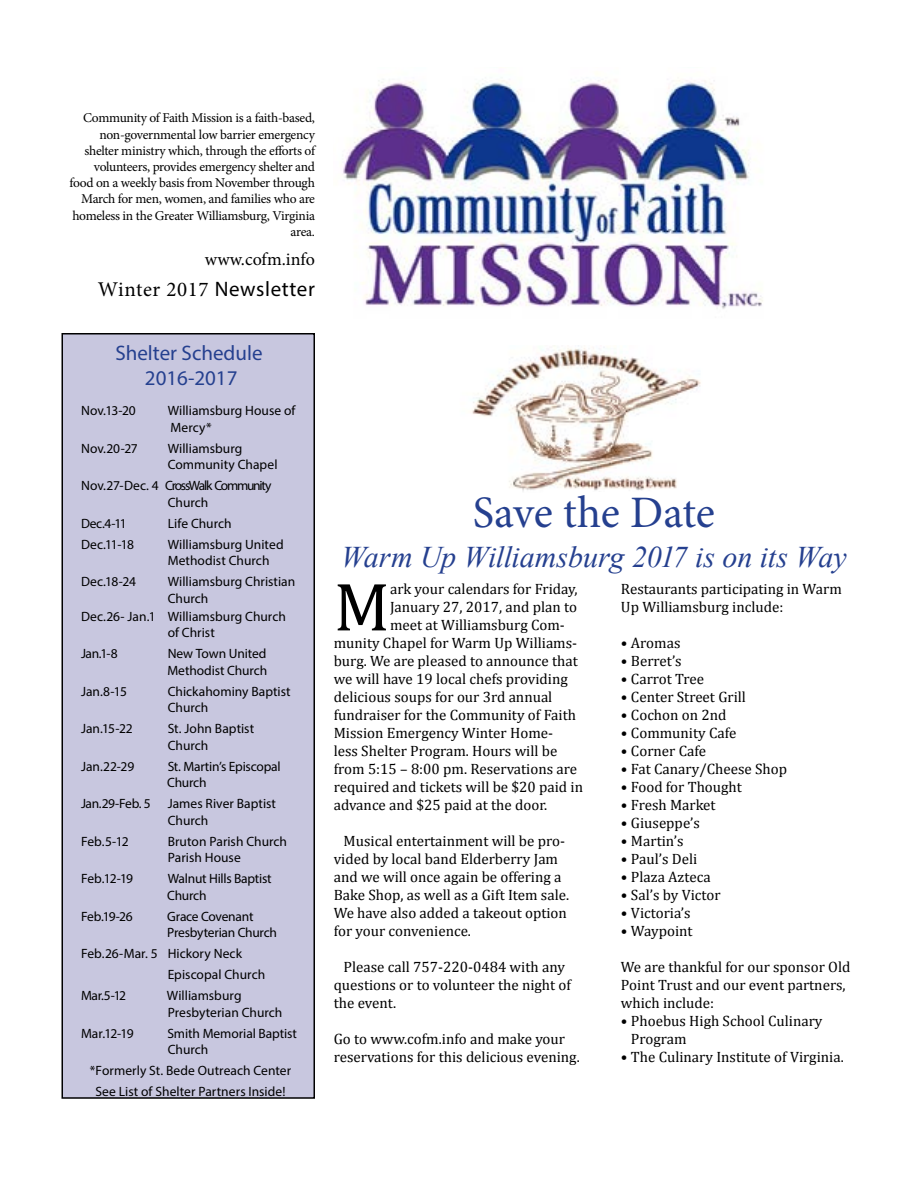
<style>
.page{position:relative;width:918px;height:1188px;background:#fff}
.page>*{position:absolute;margin:0;border:0;box-sizing:border-box;transform-origin:0 0}
.t1{font:69px "Cambria";color:#000}
.t2{font:45px "Minion Pro";letter-spacing:-.005em;color:#25408f}
.t3{font:italic 30px "Times New Roman";letter-spacing:-.01em;color:#25408f}
.t4{font:21px/25.2px "Myriad Pro";color:#25408f;text-align:center}
.t5{font:21px "Minion Pro";letter-spacing:.03em;color:#000}
.t6{font:18px "Minion Pro";color:#000}
.t7{font:15px/18px "Cambria";color:#000}
.t8{font:13.5px/16.5px "Myriad Pro";color:#000}
.t9{font:13.5px/16.2px "Minion Pro";letter-spacing:-.025em;color:#000;text-align:right}
.t10{font:13.5px/16.5px "Myriad Pro";letter-spacing:-.02em;color:#000}
.t11{font:13.5px/16.5px "Myriad Pro";letter-spacing:-.09em;color:#000}
.s1{font-family:"Myriad Pro"}
</style>
<div class="page">
<img style="left:472px;top:345px;width:229px;height:146px">
<div style="left:62px;top:334px;width:252px;height:764px;background:#c8c7df"></div>
<div style="left:62px;top:333px;width:253px;height:766px;border:2px solid #000"></div>
<img style="left:343px;top:73px;width:420px;height:236px">
<p class="t9" style="left:69px;top:110px;width:247px">Community of Faith Mission is a faith-based, non-governmental low barrier emergency shelter ministry which, through the efforts of volunteers, provides emergency shelter and food on a weekly basis from November through March for men, women, and families who are homeless in the Greater Williamsburg, Virginia area.</p>
<p class="t6" style="left:205px;top:247px;width:112px">www.cofm.info</p>
<h3 class="t5" style="left:98px;top:275px;width:219px">Winter 2017 <span class="s1">Newsletter</span></h3>
<h3 class="t4" style="left:115px;top:340px;width:149px">Shelter Schedule<br>2016-2017</h3>
<p class="t8" style="left:81px;top:402px;width:56px">Nov.13-20</p>
<p class="t8" style="left:168px;top:402px;width:129px">Williamsburg House of<br>Mercy*</p>
<p class="t8" style="left:81px;top:440px;width:58px">Nov.20-27</p>
<p class="t8" style="left:168px;top:440px;width:111px">Williamsburg<br>Community Chapel</p>
<p class="t11" style="left:168px;top:477px;width:105px;text-indent:-87px">Nov.27-Dec. 4 CrossWalk Community<br>Church</p>
<p class="t8" style="left:81px;top:515px;width:47px">Dec.4-11</p>
<p class="t8" style="left:168px;top:515px;width:65px">Life Church</p>
<p class="t8" style="left:81px;top:536px;width:55px">Dec.11-18</p>
<p class="t8" style="left:168px;top:536px;width:117px">Williamsburg United<br>Methodist Church</p>
<p class="t8" style="left:81px;top:573px;width:56px">Dec.18-24</p>
<p class="t8" style="left:168px;top:573px;width:129px">Williamsburg Christian<br>Church</p>
<p class="t8" style="left:168px;top:608px;width:120px;text-indent:-87px">Dec.26- Jan.1 Williamsburg Church of Christ</p>
<p class="t8" style="left:81px;top:645px;width:38px">Jan.1-8</p>
<p class="t8" style="left:167px;top:645px;width:101px">New Town United<br>Methodist Church</p>
<p class="t8" style="left:81px;top:683px;width:47px">Jan.8-15</p>
<p class="t8" style="left:168px;top:683px;width:125px">Chickahominy Baptist<br>Church</p>
<p class="t8" style="left:81px;top:720px;width:53px">Jan.15-22</p>
<p class="t8" style="left:168px;top:720px;width:88px">St. John Baptist<br>Church</p>
<p class="t8" style="left:81px;top:758px;width:55px">Jan.22-29</p>
<p class="t10" style="left:167px;top:758px;width:115px">St. Martin’s Episcopal<br>Church</p>
<p class="t8" style="left:81px;top:795px;width:71px">Jan.29-Feb. 5</p>
<p class="t8" style="left:168px;top:795px;width:110px">James River Baptist<br>Church</p>
<p class="t8" style="left:81px;top:833px;width:49px">Feb.5-12</p>
<p class="t8" style="left:168px;top:833px;width:121px">Bruton Parish Church<br>Parish House</p>
<p class="t8" style="left:81px;top:870px;width:54px">Feb.12-19</p>
<p class="t10" style="left:167px;top:870px;width:106px">Walnut Hills Baptist<br>Church</p>
<p class="t8" style="left:81px;top:908px;width:53px">Feb.19-26</p>
<p class="t10" style="left:167px;top:908px;width:111px">Grace Covenant<br>Presbyterian Church</p>
<p class="t8" style="left:81px;top:945px;width:163px">Feb.26-Mar. 5 Hickory Neck</p>
<p class="t8" style="left:168px;top:966px;width:99px">Episcopal Church</p>
<p class="t8" style="left:81px;top:987px;width:47px">Mar.5-12</p>
<p class="t8" style="left:167px;top:987px;width:117px">Williamsburg<br>Presbyterian Church</p>
<p class="t8" style="left:81px;top:1025px;width:54px">Mar.12-19</p>
<p class="t8" style="left:167px;top:1025px;width:131px">Smith Memorial Baptist<br>Church</p>
<p class="t8" style="left:90px;top:1060px;width:203px;line-height:21px;text-align:center">*Formerly St. Bede Outreach Center<br>See List of Shelter Partners Inside!</p>
<h2 class="t2" style="left:473px;top:482px;width:244px">Save the Date</h2>
<h3 class="t3" style="left:341px;top:536px;width:507px">Warm Up Williamsburg 2017 is on its Way</h3>
<h1 class="t1" style="left:334px;top:566px;width:58px">M</h1>
<p class="t7" style="left:390px;top:580px;width:189px">ark your calendars for Friday,</p>
<p class="t7" style="left:390px;top:598px;width:189px">January 27, 2017, and plan to</p>
<p class="t7" style="left:390px;top:616px;width:176px">meet at Williamsburg Com-</p>
<p class="t7" style="left:334px;top:634px;width:245px">munity Chapel for Warm Up Williams-</p>
<p class="t7" style="left:334px;top:652px;width:246px">burg. We are pleased to announce that</p>
<p class="t7" style="left:334px;top:670px;width:236px">we will have 19 local chefs providing</p>
<p class="t7" style="left:334px;top:688px;width:220px">delicious soups for our 3rd annual</p>
<p class="t7" style="left:334px;top:706px;width:244px">fundraiser for the Community of Faith</p>
<p class="t7" style="left:334px;top:724px;width:221px">Mission Emergency Winter Home-</p>
<p class="t7" style="left:334px;top:742px;width:225px">less Shelter Program. Hours will be</p>
<p class="t7" style="left:334px;top:760px;width:245px">from 5:15 – 8:00 pm. Reservations are</p>
<p class="t7" style="left:334px;top:778px;width:251px">required and tickets will be $20 paid in</p>
<p class="t7" style="left:334px;top:796px;width:215px">advance and $25 paid at the door.</p>
<p class="t7" style="left:334px;top:832px;width:237px;text-indent:10px">Musical entertainment will be pro&shy;vided by local band Elderberry Jam and we will once again be offering a<br>Bake Shop, as well as a Gift Item sale.<br>We have also added a takeout option for your convenience.</p>
<p class="t7" style="left:334px;top:958px;width:239px;text-indent:10px">Please call 757-220-0484 with any questions or to volunteer the night of the event.</p>
<p class="t7" style="left:334px;top:1030px;width:248px">Go to www.cofm.info and make your reservations for this delicious evening.</p>
<p class="t7" style="left:621px;top:580px;width:222px">Restaurants participating in Warm<br>Up Williamsburg include:</p>
<p class="t7" style="left:621px;top:634px;width:61px">• Aromas</p>
<p class="t7" style="left:621px;top:652px;width:62px">• Berret’s</p>
<p class="t7" style="left:621px;top:670px;width:85px">• Carrot Tree</p>
<p class="t7" style="left:621px;top:688px;width:127px">• Center Street Grill</p>
<p class="t7" style="left:621px;top:706px;width:107px">• Cochon on 2nd</p>
<p class="t7" style="left:621px;top:724px;width:117px">• Community Cafe</p>
<p class="t7" style="left:621px;top:742px;width:87px">• Corner Cafe</p>
<p class="t7" style="left:621px;top:760px;width:168px">• Fat Canary/Cheese Shop</p>
<p class="t7" style="left:621px;top:778px;width:122px">• Food for Thought</p>
<p class="t7" style="left:621px;top:796px;width:96px">• Fresh Market</p>
<p class="t7" style="left:621px;top:814px;width:81px">• Giuseppe’s</p>
<p class="t7" style="left:621px;top:832px;width:64px">• Martin’s</p>
<p class="t7" style="left:621px;top:850px;width:78px">• Paul’s Deli</p>
<p class="t7" style="left:621px;top:868px;width:91px">• Plaza Azteca</p>
<p class="t7" style="left:621px;top:886px;width:101px">• Sal’s by Victor</p>
<p class="t7" style="left:621px;top:904px;width:71px">• Victoria’s</p>
<p class="t7" style="left:621px;top:922px;width:73px">• Waypoint</p>
<p class="t7" style="left:621px;top:958px;width:231px">We are thankful for our sponsor Old<br>Point Trust and our event partners, which include:</p>
<p class="t7" style="left:631px;top:1012px;width:193px;text-indent:-10px">• Phoebus High School Culinary<br>Program</p>
<p class="t7" style="left:621px;top:1048px;width:224px">• The Culinary Institute of Virginia.</p>
</div>
